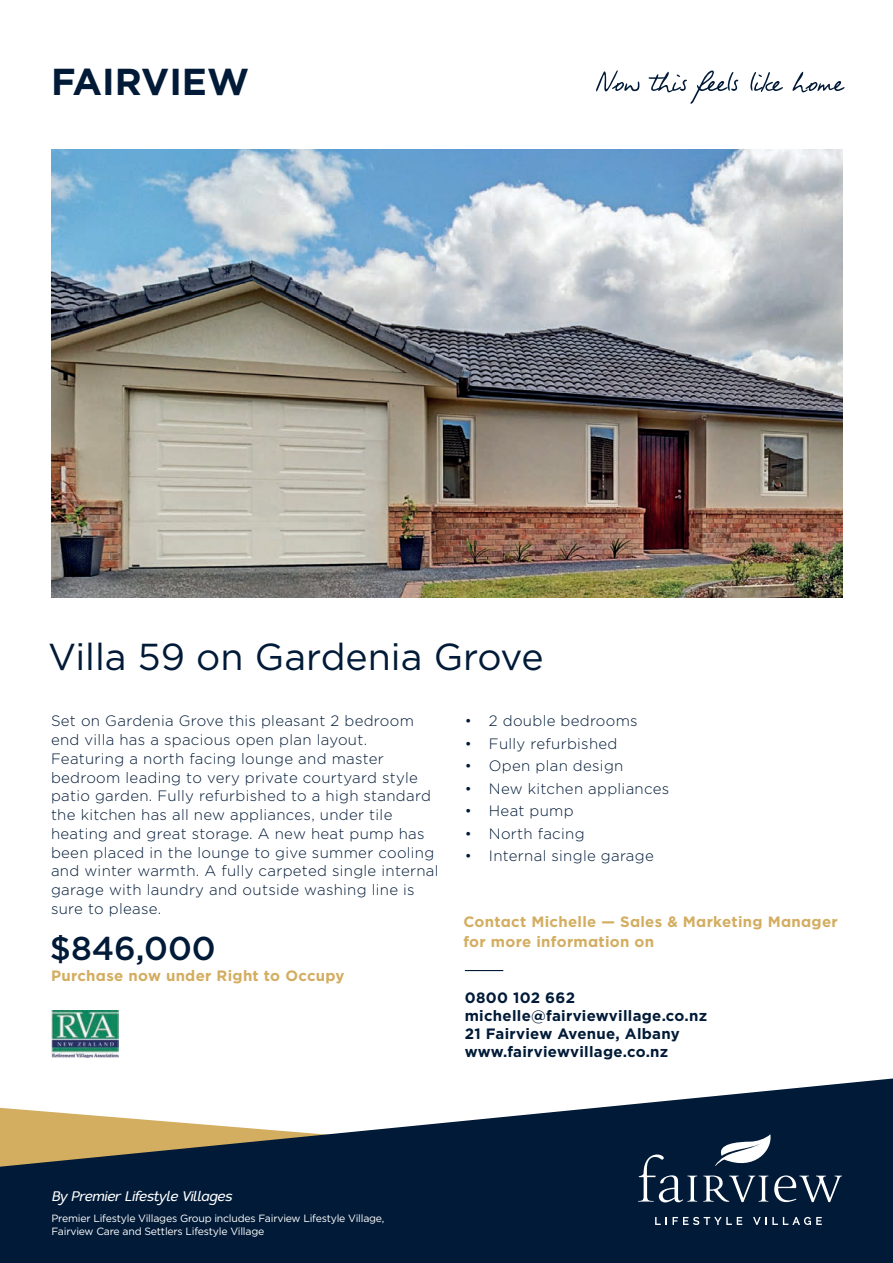
<style>
.page{position:relative;width:893px;height:1263px;background:#fff}
.page>*{position:absolute;margin:0;border:0;box-sizing:border-box;transform-origin:0 0}
.t1{font:37.5px "Gotham";color:#001a37}
.t2{font:700 37.5px "Gotham";color:#001a37}
.t3{font:500 33px "Gotham";color:#001a37}
.t4{font:300 15px/18.8px "Gotham";letter-spacing:.02em;color:#001a37}
.t5{font:700 15px "Gotham";letter-spacing:.02em;color:#001a37}
.t6{font:700 15px "Gotham";letter-spacing:.02em;color:#d3ad60}
.t7{font:italic 13.5px "Redshift";letter-spacing:-.025em;color:#fff}
.t8{font:10.5px/13.5px "Gotham";letter-spacing:-.02em;color:#fff}
</style>
<div class="page">
<img style="left:51px;top:1010px;width:67px;height:47px">
<svg style="left:0;top:1078px;width:893px;height:185px;fill:#001a37"></svg>
<svg style="left:638px;top:1154px;width:59px;height:48px;background:#2e435b"></svg>
<svg style="left:703px;top:1134px;width:139px;height:68px;background:#2e435b"></svg>
<svg style="left:655px;top:1217px;width:12px;height:8px"></svg>
<svg style="left:673px;top:1217px;width:69px;height:8px"></svg>
<svg style="left:753px;top:1217px;width:69px;height:8px"></svg>
<svg style="left:596px;top:70px;width:43px;height:22px"></svg>
<svg style="left:648px;top:70px;width:90px;height:34px"></svg>
<svg style="left:750px;top:72px;width:33px;height:20px"></svg>
<svg style="left:792px;top:71px;width:53px;height:22px"></svg>
<img style="left:51px;top:149px;width:791px;height:448px">
<hr style="left:465px;top:970px;width:38px;height:1px;background:#001a37">
<p class="t2" style="left:51px;top:57px;width:200px">FAIRVIEW</p>
<p class="t1" style="left:48px;top:633px;width:497px">Villa 59 on Gardenia Grove</p>
<p class="t4" style="left:51px;top:711px;width:389px">Set on Gardenia Grove this pleasant 2 bedroom end villa has a spacious open plan layout.<br>Featuring a north facing lounge and master bedroom leading to very private courtyard style patio garden. Fully refurbished to a high standard the kitchen has all new appliances, under tile heating and great storage. A new heat pump has been placed in the lounge to give summer cooling and winter warmth. A fully carpeted single internal garage with laundry and outside washing line is sure to please.</p>
<p class="t4" style="left:465px;top:711px;width:174px">• 2 double bedrooms</p>
<p class="t4" style="left:465px;top:734px;width:154px">• Fully refurbished</p>
<p class="t4" style="left:465px;top:756px;width:160px">• Open plan design</p>
<p class="t4" style="left:465px;top:779px;width:206px">• New kitchen appliances</p>
<p class="t4" style="left:465px;top:801px;width:110px">• Heat pump</p>
<p class="t4" style="left:465px;top:824px;width:121px">• North facing</p>
<p class="t4" style="left:465px;top:846px;width:190px">• Internal single garage</p>
<p class="t6" style="left:463px;top:912px;width:376px">Contact Michelle — Sales &amp; Marketing Manager</p>
<p class="t6" style="left:463px;top:931px;width:192px">for more information on</p>
<p class="t3" style="left:50px;top:926px;width:167px">$846,000</p>
<p class="t6" style="left:51px;top:966px;width:295px">Purchase now under Right to Occupy</p>
<p class="t7" style="left:52px;top:1187px;width:182px">By Premier Lifestyle Villages</p>
<p class="t8" style="left:52px;top:1211px;width:334px">Premier Lifestyle Villages Group includes Fairview Lifestyle Village,<br>Fairview Care and Settlers Lifestyle Village</p>
<p class="t5" style="left:465px;top:987px;width:112px">0800 102 662</p>
<p class="t5" style="left:465px;top:1005px;width:244px">michelle@fairviewvillage.co.nz</p>
<p class="t5" style="left:465px;top:1023px;width:217px">21 Fairview Avenue, Albany</p>
<p class="t5" style="left:465px;top:1041px;width:205px">www.fairviewvillage.co.nz</p>
</div>
